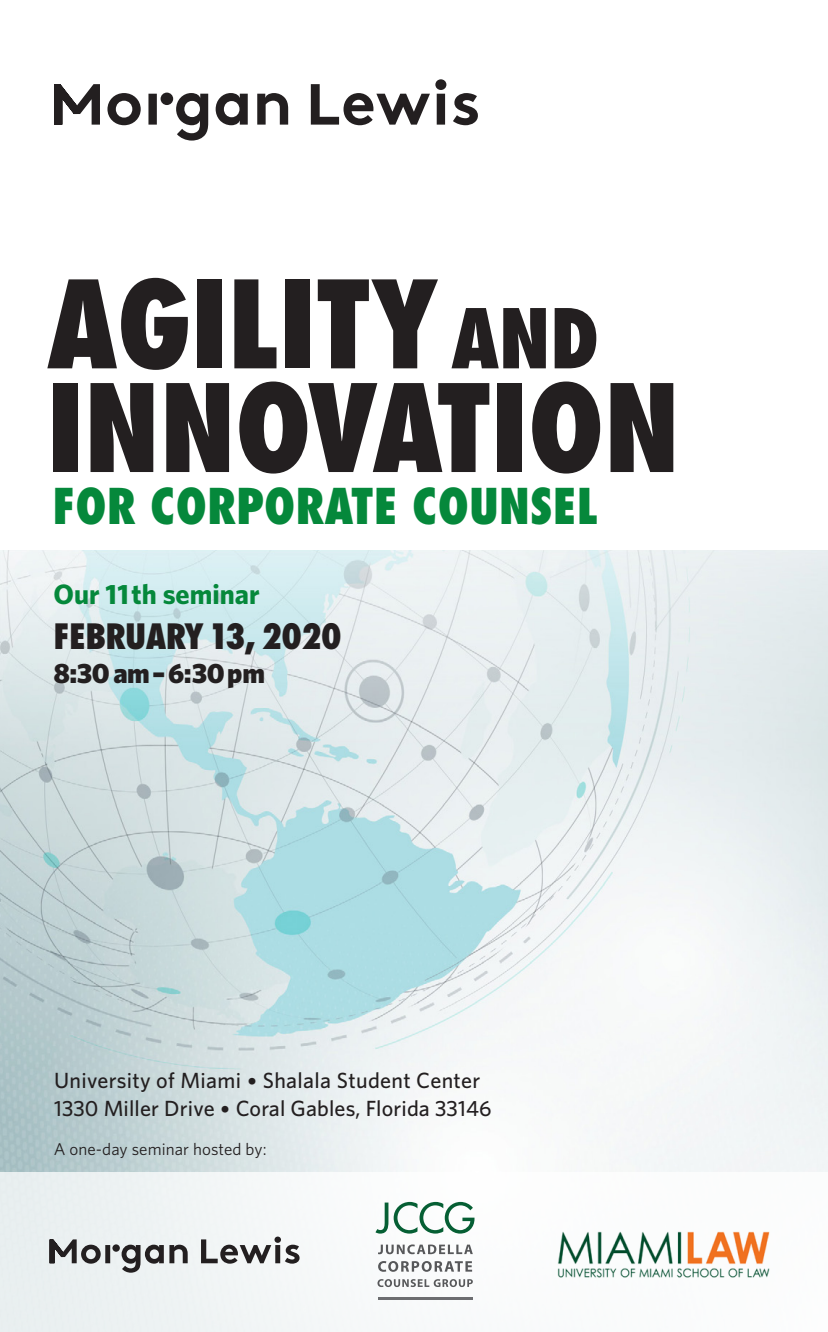
<style>
.page{position:relative;width:828px;height:1332px;background:#fff}
.page>*{position:absolute;margin:0;border:0;box-sizing:border-box;transform-origin:0 0}
.Program_descripti{font:800 condensed 118px/103.6px "Futura Std";letter-spacing:-.01em;color:#231f20}
.Program_descripti-2{font:800 condensed 48px "Futura Std";color:#05883b}
.Program_descripti-3{font:800 condensed 34px "Futura Std";letter-spacing:-.02em;color:#231f20}
.Program_descripti-4{font:700 28px "Whitney";color:#05883b}
.Program_descripti-5{font:900 28px "Whitney";letter-spacing:-.02em;color:#231f20}
.Program_descripti-6{font:500 22px "Whitney";letter-spacing:.005em;color:#231f20}
.Program_descripti-7{font:17px "Whitney";letter-spacing:.005em;color:#231f20}
.s1{font-size:80px}
.s2{font-family:"Futura Std";font-weight:400;font-size:18px}
</style>
<div class="page">
<img style="left:0;top:551px;width:827px;height:781px">
<svg style="left:54px;top:79px;width:424px;height:62px"></svg>
<div style="left:1px;top:1173px;width:827px;height:159px;background:linear-gradient(to right,#ecf1f2,#fff)"></div>
<svg style="left:50px;top:1237px;width:250px;height:36px"></svg>
<svg style="left:378px;top:1244px;width:95px;height:10px"></svg>
<svg style="left:378px;top:1261px;width:94px;height:11px"></svg>
<svg style="left:378px;top:1279px;width:95px;height:8px"></svg>
<svg style="left:375px;top:1203px;width:13px;height:31px"></svg>
<svg style="left:394px;top:1202px;width:81px;height:32px"></svg>
<hr style="left:378px;top:1297px;width:94px;height:3px;background:#6c6d70">
<img style="left:555px;top:1231px;width:216px;height:47px">
<p class="Program_descripti" style="left:46px;top:272px;width:636px">AGILITY <span class="s1">AND<br></span>INNOVATION</p>
<p class="Program_descripti-2" style="left:52px;top:476px;width:547px">FOR CORPORATE COUNSEL</p>
<p class="Program_descripti-4" style="left:53px;top:575px;width:208px">Our 11th seminar</p>
<p class="Program_descripti-3" style="left:53px;top:615px;width:290px">FEBRUARY 13, 2020</p>
<p class="Program_descripti-5" style="left:53px;top:655px;width:213px">8:30 am–6:30 pm</p>
<p class="Program_descripti-6" style="left:54px;top:1066px;width:428px">University of Miami <span class="s2">•</span> Shalala Student Center</p>
<p class="Program_descripti-6" style="left:54px;top:1094px;width:439px">1330 Miller Drive <span class="s2">•</span> Coral Gables, Florida 33146</p>
<p class="Program_descripti-7" style="left:54px;top:1137px;width:214px">A one-day seminar hosted by:</p>
</div>
